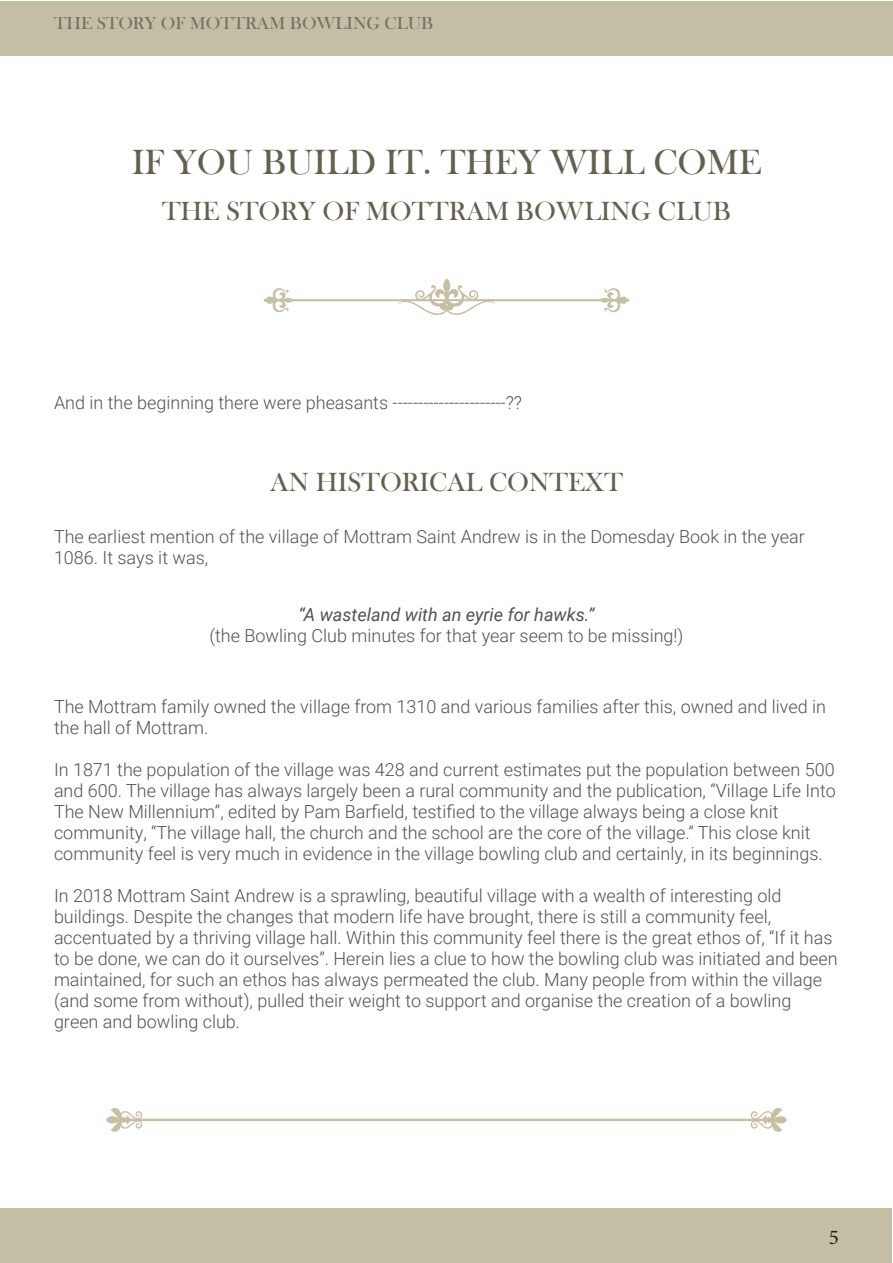
<style>
.page{position:relative;width:893px;height:1263px;background:#fff}
.page>*{position:absolute;margin:0;border:0;box-sizing:border-box;transform-origin:0 0}
.t1{font:36px "Bask Old Face";color:#65604d}
.t2{font:27px "Bask Old Face";color:#65604d}
.t3{font:21px "Minion Pro";color:#231f20}
.t4{font:300 18px/21px "Roboto";color:#525252}
.t5{font:italic 18px "Roboto";color:#525252}
.t6{font:18px "Bask Old Face";color:#1e1e1e}
</style>
<div class="page">
<div style="left:0;top:1209px;width:892px;height:54px;background:#c4bea5"></div>
<div style="left:0;top:1px;width:893px;height:54px;background:#c4bea5"></div>
<hr style="left:126px;top:1119px;width:641px;height:2px;background:#c8bea4">
<svg style="left:106px;top:1108px;width:37px;height:24px"></svg>
<svg style="left:750px;top:1108px;width:37px;height:24px"></svg>
<svg style="left:264px;top:279px;width:365px;height:36px"></svg>
<p class="t6" style="left:54px;top:14px;width:381px">THE STORY OF MOTTRAM BOWLING CLUB</p>
<p class="t1" style="left:132px;top:142px;width:631px">IF YOU BUILD IT. THEY WILL COME</p>
<p class="t2" style="left:162px;top:196px;width:570px">THE STORY OF MOTTRAM BOWLING CLUB</p>
<p class="t4" style="left:54px;top:392px;width:470px">And in the beginning there were pheasants ----------------------??</p>
<p class="t2" style="left:270px;top:467px;width:354px">AN HISTORICAL CONTEXT</p>
<p class="t4" style="left:54px;top:525px;width:752px">The earliest mention of the village of Mottram Saint Andrew is in the Domesday Book in the year<br>1086. It says it was,</p>
<p class="t5" style="left:299px;top:602px;width:297px">“A wasteland with an eyrie for hawks.”</p>
<p class="t4" style="left:209px;top:625px;width:476px">(the Bowling Club minutes for that year seem to be missing!)</p>
<p class="t4" style="left:54px;top:695px;width:774px">The Mottram family owned the village from 1310 and various families after this, owned and lived in the hall of Mottram.</p>
<p class="t4" style="left:54px;top:758px;width:783px;text-align:justify">In 1871 the population of the village was 428 and current estimates put the population between 500 and 600. The village has always largely been a rural community and the publication, “Village Life Into The New Millennium”, edited by Pam Barfield, testified to the village always being a close knit</p>
<p class="t4" style="left:54px;top:821px;width:770px">community, “The village hall, the church and the school are the core of the village.” This close knit community feel is very much in evidence in the village bowling club and certainly, in its beginnings.</p>
<p class="t4" style="left:54px;top:884px;width:729px">In 2018 Mottram Saint Andrew is a sprawling, beautiful village with a wealth of interesting old</p>
<p class="t4" style="left:54px;top:905px;width:719px">buildings. Despite the changes that modern life have brought, there is still a community feel,</p>
<p class="t4" style="left:54px;top:926px;width:785px">accentuated by a thriving village hall. Within this community feel there is the great ethos of, “If it has to be done, we can do it ourselves”. Herein lies a clue to how the bowling club was initiated and been maintained, for such an ethos has always permeated the club. Many people from within the village (and some from without), pulled their weight to support and organise the creation of a bowling green and bowling club.</p>
<p class="t3" style="left:829px;top:1223px;width:12px">5</p>
</div>
